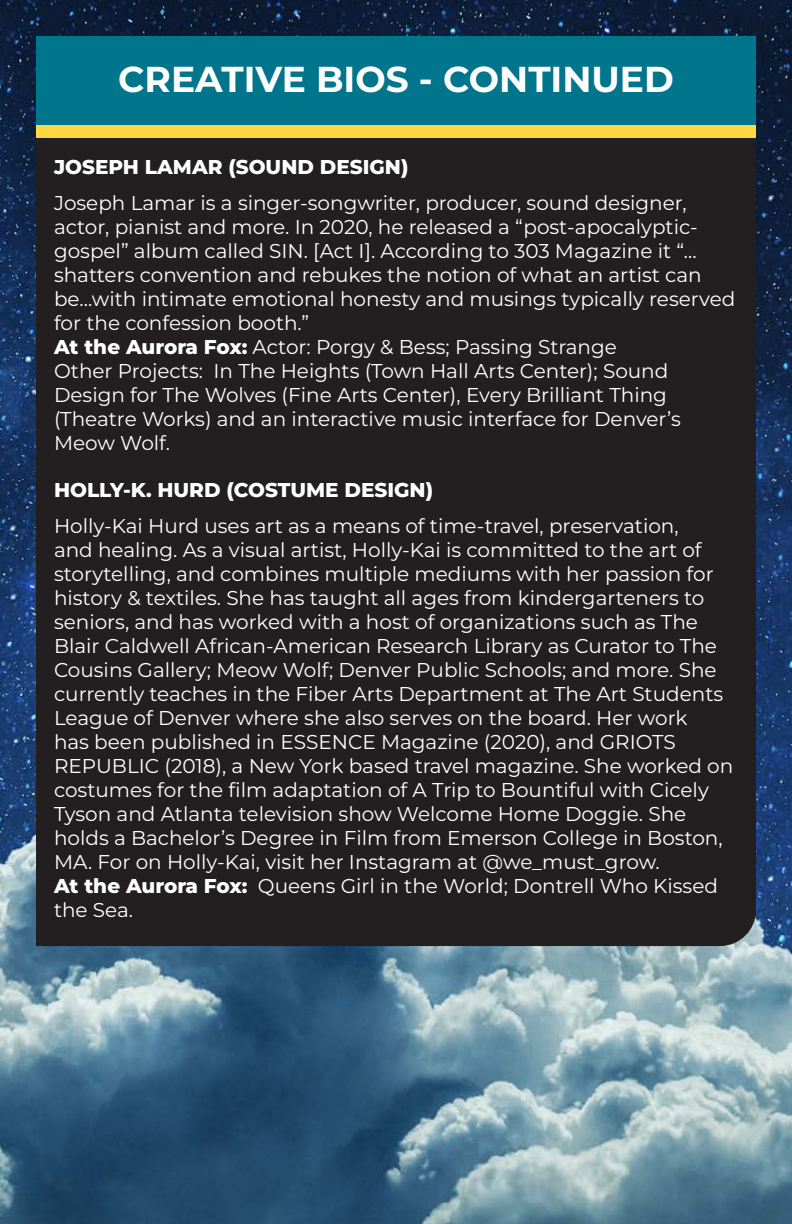
<style>
.page{position:relative;width:792px;height:1224px;background:#fff}
.page>*{position:absolute;margin:0;border:0;box-sizing:border-box;transform-origin:0 0}
.Title_Elements{font:700 36px "Montserrat";color:#fff}
.Basic{font:20px/24px "Montserrat";color:#fff}
.Basic-2{font:800 20px "Montserrat";color:#fff}
.s1{font-weight:800}
</style>
<div class="page">
<img style="left:0;top:0;width:792px;height:1224px">
<div style="left:36px;top:138px;width:720px;height:808px;background:#231f20"></div>
<div style="left:36px;top:36px;width:720px;height:90px;background:#00758c"></div>
<div style="left:36px;top:126px;width:720px;height:12px;background:#ffd743"></div>
<p class="Title_Elements" style="left:118px;top:56px;width:557px">CREATIVE BIOS - CONTINUED</p>
<p class="Basic-2" style="left:54px;top:154px;width:356px">JOSEPH LAMAR (SOUND DESIGN)</p>
<p class="Basic" style="left:54px;top:191px;width:683px">Joseph Lamar is a singer-songwriter, producer, sound designer, actor, pianist and more. In 2020, he released a “post-apocalyptic&shy;gospel” album called SIN. [Act I]. According to 303 Magazine it “... shatters convention and rebukes the notion of what an artist can be…with intimate emotional honesty and musings typically reserved for the confession booth.”</p>
<p class="Basic" style="left:54px;top:335px;width:564px"><span class="s1">At the Aurora Fox:</span> Actor: Porgy &amp; Bess; Passing Strange</p>
<p class="Basic" style="left:54px;top:359px;width:628px">Other Projects: In The Heights (Town Hall Arts Center); Sound Design for The Wolves (Fine Arts Center), Every Brilliant Thing (Theatre Works) and an interactive music interface for Denver’s Meow Wolf.</p>
<p class="Basic-2" style="left:54px;top:476px;width:381px">HOLLY-K. HURD (COSTUME DESIGN)</p>
<p class="Basic" style="left:54px;top:513px;width:681px">Holly-Kai Hurd uses art as a means of time-travel, preservation,<br>and healing. As a visual artist, Holly-Kai is committed to the art of storytelling, and combines multiple mediums with her passion for history &amp; textiles. She has taught all ages from kindergarteners to seniors, and has worked with a host of organizations such as The Blair Caldwell African-American Research Library as Curator to The Cousins Gallery; Meow Wolf; Denver Public Schools; and more. She currently teaches in the Fiber Arts Department at The Art Students League of Denver where she also serves on the board. Her work<br>has been published in ESSENCE Magazine (2020), and GRIOTS REPUBLIC (2018), a New York based travel magazine. She worked on costumes for the film adaptation of A Trip to Bountiful with Cicely Tyson and Atlanta television show Welcome Home Doggie. She holds a Bachelor’s Degree in Film from Emerson College in Boston, MA. For on Holly-Kai, visit her Instagram at @we_must_grow.</p>
<p class="Basic" style="left:54px;top:873px;width:665px"><span class="s1">At the Aurora Fox:</span> Queens Girl in the World; Dontrell Who Kissed the Sea.</p>
</div>
